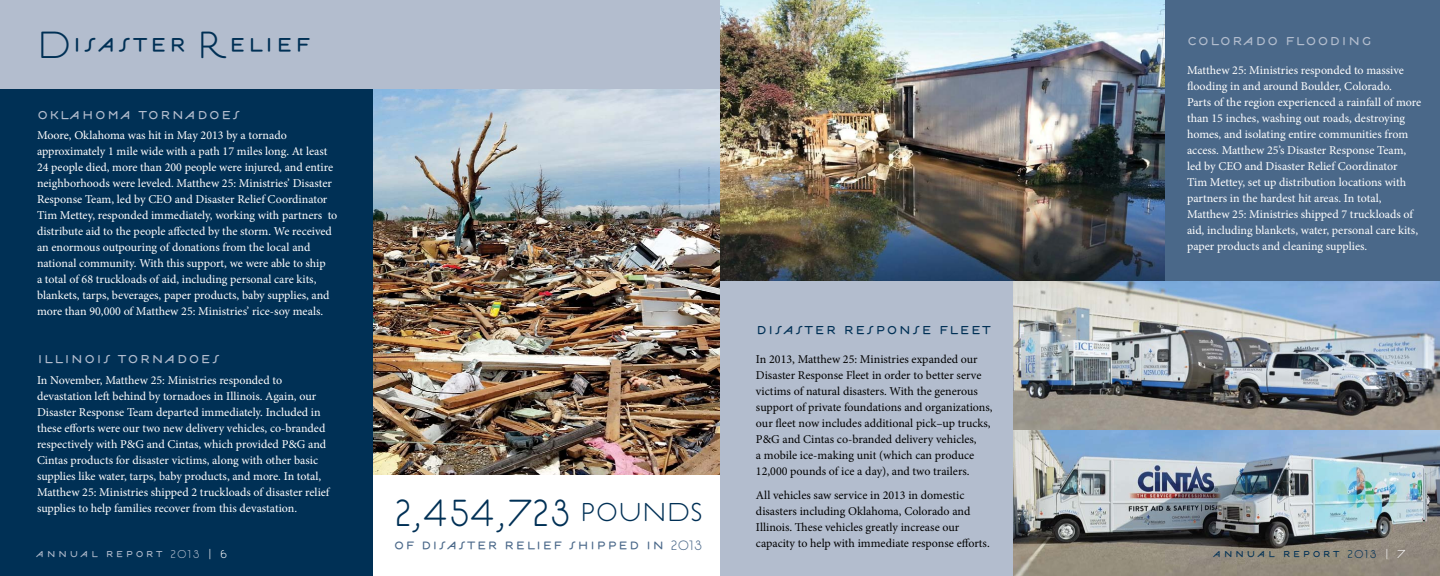
<style>
.page{position:relative;width:1440px;height:576px;background:#fff}
.page>*{position:absolute;margin:0;border:0;box-sizing:border-box;transform-origin:0 0}
.t1{font:40px "Estilo";letter-spacing:.025em;color:#003055}
.t2{font:39.8px "Estilo";letter-spacing:.025em;color:#003055;scale:.9 1}
.t3{font:27.3px "Estilo";letter-spacing:.025em;color:#003055}
.t4{font:24px "Estilo";letter-spacing:.025em;color:#b3bdce}
.t5{font:24px "Estilo";letter-spacing:.025em;color:#003055}
.t6{font:22.9px "Estilo";letter-spacing:.025em;color:#4a6889}
.t7{font:18px "Estilo";letter-spacing:.1em;color:#b3bdce}
.t8{font:18px "Estilo";letter-spacing:.1em;color:#003055}
.t9{font:12px/16px "Minion Pro";color:#fff}
.t10{font:12px/16px "Minion Pro";color:#000}
.s1{font-size:14.3px}
.s2{font-size:12px}
.s3{font-size:12px;color:#fff}
</style>
<div class="page">
<img style="left:1012px;top:429px;width:428px;height:147px">
<div style="left:1155px;top:0;width:285px;height:281px;background:#4a6889"></div>
<img style="left:373px;top:89px;width:347px;height:386px">
<img style="left:720px;top:0;width:444px;height:281px">
<div style="left:0;top:88px;width:373px;height:488px;background:#003055"></div>
<div style="left:0;top:0;width:720px;height:89px;background:#b3bdce"></div>
<img style="left:1012px;top:281px;width:428px;height:148px">
<div style="left:720px;top:281px;width:292px;height:295px;background:#b3bdce"></div>
<h1 class="t1" style="left:37px;top:20px;width:275px">Disaster Relief</h1>
<h3 class="t4" style="left:37px;top:100px;width:205px">oklahoma tornadoes</h3>
<p class="t9" style="left:37px;top:127px;width:302px">Moore, Oklahoma was hit in May 2013 by a tornado approximately 1 mile wide with a path 17 miles long. At least 24 people died, more than 200 people were injured, and entire neighborhoods were leveled. Matthew 25: Ministries’ Disaster Response Team, led by CEO and Disaster Relief Coordinator Tim Mettey, responded immediately, working with partners to distribute aid to the people affected by the storm. We received an enormous outpouring of donations from the local and national community. With this support, we were able to ship<br>a total of 68 truckloads of aid, including personal care kits, blankets, tarps, beverages, paper products, baby supplies, and more than 90,000 of Matthew 25: Ministries’ rice-soy meals.</p>
<h3 class="t4" style="left:1187px;top:26px;width:187px">colorado flooding</h3>
<p class="t9" style="left:1187px;top:62px;width:236px">Matthew 25: Ministries responded to massive flooding in and around Boulder, Colorado.<br>Parts of the region experienced a rainfall of more than 15 inches, washing out roads, destroying homes, and isolating entire communities from access. Matthew 25’s Disaster Response Team, led by CEO and Disaster Relief Coordinator<br>Tim Mettey, set up distribution locations with partners in the hardest hit areas. In total, Matthew 25: Ministries shipped 7 truckloads of aid, including blankets, water, personal care kits, paper products and cleaning supplies.</p>
<h3 class="t5" style="left:756px;top:315px;width:237px">disaster response fleet</h3>
<p class="t10" style="left:756px;top:351px;width:238px">In 2013, Matthew 25: Ministries expanded our Disaster Response Fleet in order to better serve victims of natural disasters. With the generous support of private foundations and organizations, our fleet now includes additional pick–up trucks, P&amp;G and Cintas co-branded delivery vehicles,<br>a mobile ice-making unit (which can produce 12,000 pounds of ice a day), and two trailers.</p>
<p class="t10" style="left:756px;top:488px;width:235px">All vehicles saw service in 2013 in domestic disasters including Oklahoma, Colorado and Illinois. These vehicles greatly increase our capacity to help with immediate response efforts.</p>
<h3 class="t4" style="left:37px;top:344px;width:185px">illinois tornadoes</h3>
<p class="t9" style="left:37px;top:372px;width:294px">In November, Matthew 25: Ministries responded to devastation left behind by tornadoes in Illinois. Again, our Disaster Response Team departed immediately. Included in these efforts were our two new delivery vehicles, co-branded respectively with P&amp;G and Cintas, which provided P&amp;G and Cintas products for disaster victims, along with other basic supplies like water, tarps, baby products, and more. In total, Matthew 25: Ministries shipped 2 truckloads of disaster relief supplies to help families recover from this devastation.</p>
<h2 class="t2" style="left:395px;top:488px;width:197px">2,454,723</h2>
<h3 class="t6" style="left:394px;top:531px;width:310px">of disaster relief shipped in <span class="s1">2013</span></h3>
<h3 class="t3" style="left:581px;top:495px;width:123px">POUNDS</h3>
<h3 class="t7" style="left:36px;top:543px;width:193px">annual report <span class="s2">2013</span> <span class="s3">| 6</span></h3>
<h3 class="t8" style="left:1213px;top:543px;width:194px">annual report <span class="s2">2013</span> <span class="s3">| 7</span></h3>
</div>
